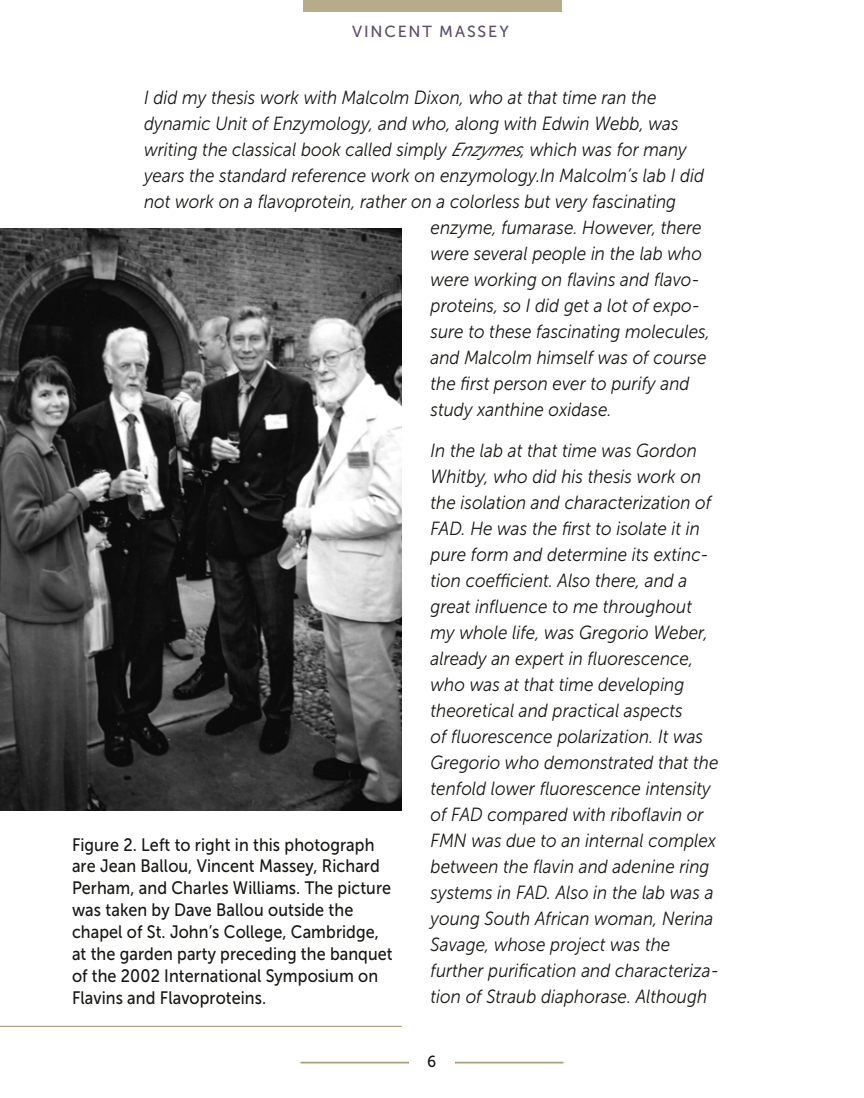
<style>
.page{position:relative;width:864px;height:1098px;background:#fff}
.page>*{position:absolute;margin:0;border:0;box-sizing:border-box;transform-origin:0 0}
.t1{font:italic 19px/26px "Museo Sans 300";color:#161713;scale:.9 1}
.t2{font:18px/22px "Museo Sans 500";letter-spacing:.005em;color:#161713;scale:.9 1}
.t3{font:16px "Museo Sans 500";letter-spacing:.115em;color:#5b4e68}
.t4{font:16px "Museo Sans 500";color:#161713;scale:.95 1}
</style>
<div class="page">
<hr style="left:301px;top:1062px;width:262px;height:1px;background:#a09469">
<hr style="left:301px;top:1063px;width:262px;height:1px;background:#a09469">
<div style="left:409px;top:1055px;width:45px;height:27px;background:#fff"></div>
<div style="left:303px;top:0;width:258px;height:12px;background:#b6ac8c"></div>
<img style="left:0;top:229px;width:402px;height:581px">
<hr style="left:0;top:1026px;width:402px;height:1px;background:#a09469">
<p class="t3" style="left:352px;top:23px;width:158px">VINCENT MASSEY</p>
<p class="t1" style="left:144px;top:85px;width:571px">I did my thesis work with Malcolm Dixon, who at that time ran the</p>
<p class="t1" style="left:144px;top:111px;width:596px">dynamic Unit of Enzymology, and who, along with Edwin Webb, was</p>
<p class="t1" style="left:144px;top:137px;width:605px">writing the classical book called simply Enzymes, which was for many</p>
<p class="t1" style="left:144px;top:163px;width:624px">years the standard reference work on enzymology.In Malcolm’s lab I did</p>
<p class="t1" style="left:144px;top:189px;width:593px">not work on a flavoprotein, rather on a colorless but very fascinating</p>
<p class="t1" style="left:431px;top:215px;width:303px">enzyme, fumarase. However, there</p>
<p class="t1" style="left:431px;top:241px;width:303px">were several people in the lab who</p>
<p class="t1" style="left:431px;top:267px;width:301px">were working on flavins and flavo-</p>
<p class="t1" style="left:431px;top:293px;width:301px">proteins, so I did get a lot of expo-</p>
<p class="t1" style="left:431px;top:319px;width:312px">sure to these fascinating molecules,</p>
<p class="t1" style="left:431px;top:345px;width:308px">and Malcolm himself was of course</p>
<p class="t1" style="left:431px;top:371px;width:289px">the first person ever to purify and</p>
<p class="t1" style="left:431px;top:397px;width:203px">study xanthine oxidase.</p>
<p class="t1" style="left:431px;top:437px;width:322px">In the lab at that time was Gordon Whitby, who did his thesis work on the isolation and characterization of FAD. He was the first to isolate it in pure form and determine its extinc&shy;tion coefficient. Also there, and a great influence to me throughout my whole life, was Gregorio Weber, already an expert in fluorescence, who was at that time developing theoretical and practical aspects<br>of fluorescence polarization. It was Gregorio who demonstrated that the tenfold lower fluorescence intensity of FAD compared with riboflavin or FMN was due to an internal complex between the flavin and adenine ring systems in FAD. Also in the lab was a young South African woman, Nerina Savage, whose project was the further purification and characteriza&shy;tion of Straub diaphorase. Although</p>
<p class="t2" style="left:72px;top:833px;width:358px">Figure 2. Left to right in this photograph are Jean Ballou, Vincent Massey, Richard Perham, and Charles Williams. The picture was taken by Dave Ballou outside the chapel of St. John’s College, Cambridge, at the garden party preceding the banquet of the 2002 International Symposium on Flavins and Flavoproteins.</p>
<p class="t4" style="left:427px;top:1052px;width:11px">6</p>
</div>
